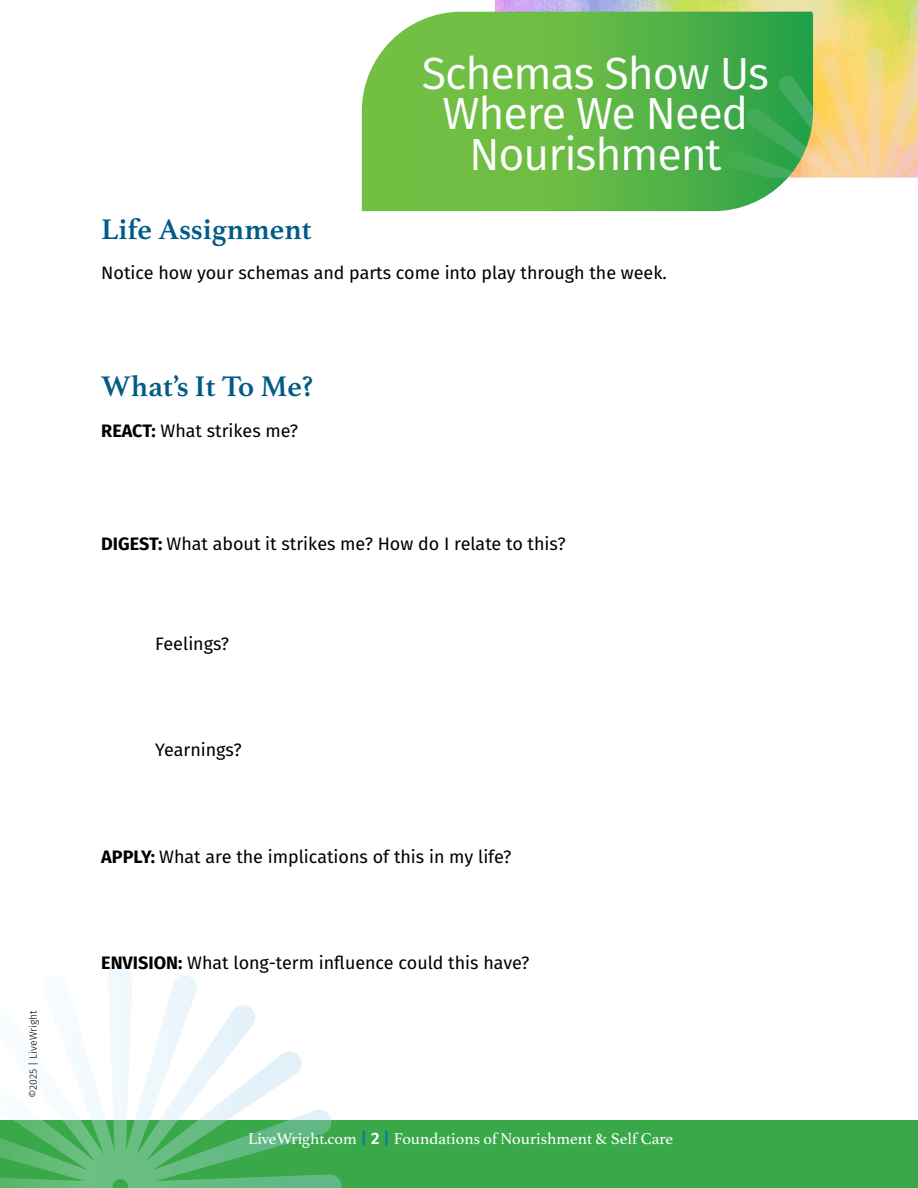
<style>
.page{position:relative;width:918px;height:1188px;background:#fff}
.page>*{position:absolute;margin:0;border:0;box-sizing:border-box;transform-origin:0 0}
.t1{font:45px/40.5px "Fira Sans";letter-spacing:-.025em;color:#fff;text-align:center}
.Header_1_2025{font:700 30px "Athelas";color:#005c87}
.Body_Bold_14pt_LM_2025{font:18px "Fira Sans";color:#000}
.t2{font:16.5px "Athelas";color:#fff}
.t3{font:300 10.5px "Fira Sans";color:#000}
.s1{font-weight:700}
.s2{font-family:"Fira Sans";font-weight:600;color:#0f7ba3}
.s3{font-family:"Fira Sans";font-weight:600}
</style>
<div class="page">
<img style="left:495px;top:0;width:423px;height:48px">
<svg style="left:362px;top:12px;width:451px;height:199px;background:#69bb4d"></svg>
<svg style="left:718px;top:48px;width:200px;height:130px;background:#9fbe6b"></svg>
<div style="left:0;top:1121px;width:918px;height:67px;background:#39a849"></div>
<svg style="left:0;top:965px;width:342px;height:223px"></svg>
<p class="t3" style="left:26px;top:1098px;width:89px;rotate:-90deg">©2025 | LiveWright</p>
<p class="Header_1_2025" style="left:101px;top:212px;width:212px">Life Assignment</p>
<h1 class="t1" style="left:422px;top:52px;width:349px">Schemas Show Us<br>Where We Need<br>Nourishment</h1>
<p class="Body_Bold_14pt_LM_2025" style="left:101px;top:259px;width:567px">Notice how your schemas and parts come into play through the week.</p>
<p class="Header_1_2025" style="left:101px;top:369px;width:214px">What’s It To Me?</p>
<p class="Body_Bold_14pt_LM_2025" style="left:101px;top:417px;width:198px"><span class="s1">REACT:</span> What strikes me?</p>
<p class="Body_Bold_14pt_LM_2025" style="left:101px;top:530px;width:466px"><span class="s1">DIGEST:</span> What about it strikes me? How do I relate to this?</p>
<p class="Body_Bold_14pt_LM_2025" style="left:155px;top:630px;width:75px">Feelings?</p>
<p class="Body_Bold_14pt_LM_2025" style="left:155px;top:736px;width:88px">Yearnings?</p>
<p class="Body_Bold_14pt_LM_2025" style="left:101px;top:843px;width:412px"><span class="s1">APPLY:</span> What are the implications of this in my life?</p>
<p class="Body_Bold_14pt_LM_2025" style="left:101px;top:949px;width:430px"><span class="s1">ENVISION:</span> What long-term influence could this have?</p>
<p class="t2" style="left:248px;top:1129px;width:426px">LiveWright.com <span class="s2">|</span> <span class="s3">2</span> <span class="s2">|</span> Foundations of Nourishment &amp; Self Care</p>
</div>
